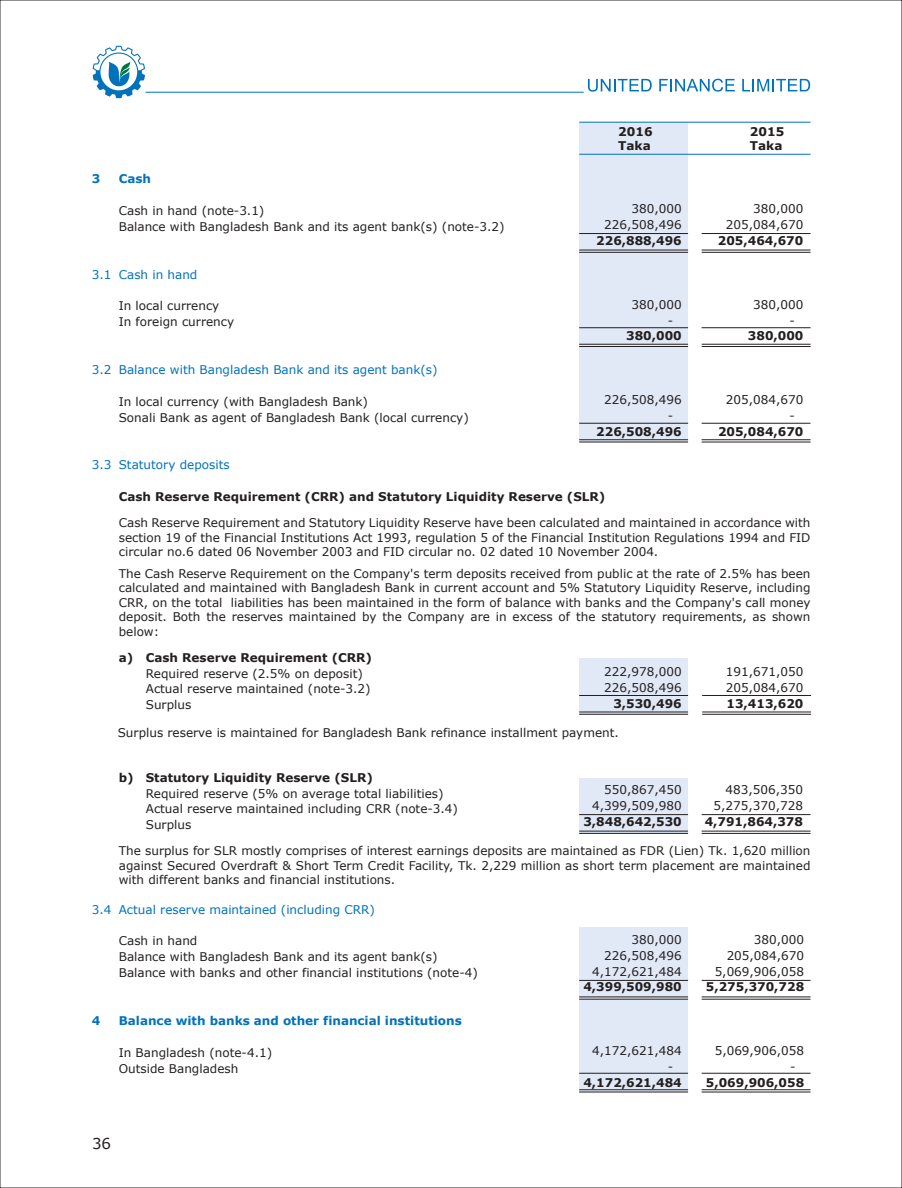
<style>
.page{position:relative;width:902px;height:1188px;background:#fff}
.page>*{position:absolute;margin:0;border:0;box-sizing:border-box;transform-origin:0 0}
.t1{font:15px "Verdana";color:#231f20}
.t2{font:12px/15.9px "Verdana";color:#231f20}
.t3{font:700 12px/14.4px "Verdana";color:#231f20}
.t4{font:12px "Verdana";color:#0072bc}
.t5{font:700 12px "Verdana";color:#0072bc}
</style>
<div class="page">
<div style="left:579px;top:122px;width:109px;height:320px;background:#e1e8f6"></div>
<hr style="left:579px;top:233px;width:109px;height:1px;background:#231f20">
<hr style="left:579px;top:250px;width:109px;height:1px;background:#231f20">
<hr style="left:579px;top:252px;width:109px;height:1px;background:#231f20">
<hr style="left:579px;top:327px;width:109px;height:1px;background:#231f20">
<hr style="left:579px;top:344px;width:109px;height:1px;background:#231f20">
<hr style="left:579px;top:346px;width:109px;height:1px;background:#231f20">
<hr style="left:579px;top:423px;width:109px;height:1px;background:#231f20">
<hr style="left:579px;top:439px;width:109px;height:1px;background:#231f20">
<hr style="left:579px;top:442px;width:109px;height:1px;background:#231f20">
<div style="left:579px;top:928px;width:109px;height:164px;background:#e1e8f6"></div>
<hr style="left:579px;top:980px;width:109px;height:1px;background:#231f20">
<hr style="left:579px;top:997px;width:109px;height:1px;background:#231f20">
<hr style="left:579px;top:999px;width:109px;height:1px;background:#231f20">
<hr style="left:579px;top:1073px;width:109px;height:1px;background:#231f20">
<hr style="left:579px;top:1089px;width:109px;height:1px;background:#231f20">
<hr style="left:579px;top:1092px;width:109px;height:1px;background:#231f20">
<hr style="left:579px;top:154px;width:231px;height:1px;background:#0072bc">
<hr style="left:579px;top:122px;width:231px;height:1px;background:#0072bc">
<hr style="left:701px;top:233px;width:109px;height:1px;background:#231f20">
<hr style="left:701px;top:250px;width:109px;height:1px;background:#231f20">
<hr style="left:701px;top:252px;width:109px;height:1px;background:#231f20">
<hr style="left:701px;top:327px;width:109px;height:1px;background:#231f20">
<hr style="left:701px;top:344px;width:109px;height:1px;background:#231f20">
<hr style="left:701px;top:346px;width:109px;height:1px;background:#231f20">
<hr style="left:701px;top:423px;width:109px;height:1px;background:#231f20">
<hr style="left:701px;top:439px;width:109px;height:1px;background:#231f20">
<hr style="left:701px;top:442px;width:109px;height:1px;background:#231f20">
<div style="left:579px;top:659px;width:109px;height:55px;background:#e1e8f6"></div>
<hr style="left:579px;top:695px;width:109px;height:1px;background:#231f20">
<hr style="left:579px;top:712px;width:109px;height:1px;background:#231f20">
<hr style="left:579px;top:714px;width:109px;height:1px;background:#231f20">
<hr style="left:702px;top:695px;width:109px;height:1px;background:#231f20">
<hr style="left:702px;top:712px;width:109px;height:1px;background:#231f20">
<hr style="left:702px;top:714px;width:109px;height:1px;background:#231f20">
<div style="left:579px;top:778px;width:109px;height:55px;background:#e1e8f6"></div>
<hr style="left:579px;top:814px;width:109px;height:1px;background:#231f20">
<hr style="left:579px;top:831px;width:109px;height:1px;background:#231f20">
<hr style="left:579px;top:833px;width:109px;height:1px;background:#231f20">
<hr style="left:701px;top:814px;width:109px;height:1px;background:#231f20">
<hr style="left:701px;top:831px;width:109px;height:1px;background:#231f20">
<hr style="left:701px;top:833px;width:109px;height:1px;background:#231f20">
<hr style="left:701px;top:980px;width:109px;height:1px;background:#231f20">
<hr style="left:701px;top:997px;width:109px;height:1px;background:#231f20">
<hr style="left:701px;top:999px;width:109px;height:1px;background:#231f20">
<hr style="left:701px;top:1073px;width:109px;height:1px;background:#231f20">
<hr style="left:701px;top:1089px;width:109px;height:1px;background:#231f20">
<hr style="left:701px;top:1092px;width:109px;height:1px;background:#231f20">
<hr style="left:146px;top:92px;width:438px;height:1px;background:#0072bc">
<svg style="left:93px;top:46px;width:52px;height:52px"></svg>
<svg style="left:588px;top:79px;width:64px;height:13px"></svg>
<svg style="left:659px;top:79px;width:76px;height:13px"></svg>
<svg style="left:742px;top:79px;width:68px;height:12px"></svg>
<p class="t3" style="left:618px;top:124px;width:36px">2016<br>Taka</p>
<p class="t3" style="left:750px;top:124px;width:36px">2015<br>Taka</p>
<p class="t5" style="left:92px;top:170px;width:10px">3</p>
<p class="t5" style="left:119px;top:170px;width:34px">Cash</p>
<p class="t2" style="left:119px;top:202px;width:387px">Cash in hand (note-3.1)<br>Balance with Bangladesh Bank and its agent bank(s) (note-3.2)</p>
<p class="t4" style="left:92px;top:266px;width:107px">3.1 Cash in hand</p>
<p class="t2" style="left:119px;top:298px;width:117px">In local currency<br>In foreign currency</p>
<p class="t4" style="left:92px;top:361px;width:347px">3.2 Balance with Bangladesh Bank and its agent bank(s)</p>
<p class="t2" style="left:119px;top:393px;width:352px">In local currency (with Bangladesh Bank)<br>Sonali Bank as agent of Bangladesh Bank (local currency)</p>
<p class="t4" style="left:92px;top:457px;width:139px">3.3 Statutory deposits</p>
<p class="t3" style="left:119px;top:489px;width:488px">Cash Reserve Requirement (CRR) and Statutory Liquidity Reserve (SLR)</p>
<p class="t2" style="left:119px;top:516px;width:693px;line-height:14.4px;text-align:justify">Cash Reserve Requirement and Statutory Liquidity Reserve have been calculated and maintained in accordance with section 19 of the Financial Institutions Act 1993, regulation 5 of the Financial Institution Regulations 1994 and FID circular no.6 dated 06 November 2003 and FID circular no. 02 dated 10 November 2004.</p>
<p class="t2" style="left:119px;top:566px;width:693px;line-height:14.4px;text-align:justify">The Cash Reserve Requirement on the Company's term deposits received from public at the rate of 2.5% has been calculated and maintained with Bangladesh Bank in current account and 5% Statutory Liquidity Reserve, including CRR, on the total liabilities has been maintained in the form of balance with banks and the Company's call money deposit. Both the reserves maintained by the Company are in excess of the statutory requirements, as shown below:</p>
<p class="t2" style="left:604px;top:201px;width:79px;text-align:right">380,000<br>226,508,496</p>
<p class="t3" style="left:596px;top:233px;width:87px">226,888,496</p>
<p class="t2" style="left:726px;top:201px;width:79px;text-align:right">380,000<br>205,084,670</p>
<p class="t3" style="left:718px;top:233px;width:87px">205,464,670</p>
<p class="t2" style="left:668px;top:296px;width:15px;text-indent:-36px">380,000 -</p>
<p class="t3" style="left:626px;top:329px;width:57px">380,000</p>
<p class="t2" style="left:789px;top:296px;width:15px;text-indent:-36px">380,000 -</p>
<p class="t3" style="left:748px;top:329px;width:57px">380,000</p>
<p class="t2" style="left:668px;top:392px;width:15px;text-indent:-64px">226,508,496 -</p>
<p class="t3" style="left:596px;top:424px;width:87px">226,508,496</p>
<p class="t2" style="left:789px;top:392px;width:15px;text-indent:-64px">205,084,670 -</p>
<p class="t3" style="left:718px;top:424px;width:87px">205,084,670</p>
<p class="t3" style="left:119px;top:650px;width:255px">a) Cash Reserve Requirement (CRR)</p>
<p class="t2" style="left:146px;top:665px;width:226px">Required reserve (2.5% on deposit)<br>Actual reserve maintained (note-3.2)<br>Surplus</p>
<p class="t2" style="left:604px;top:663px;width:79px">222,978,000<br>226,508,496</p>
<p class="t3" style="left:613px;top:696px;width:70px">3,530,496</p>
<p class="t2" style="left:118px;top:725px;width:503px">Surplus reserve is maintained for Bangladesh Bank refinance installment payment.</p>
<p class="t3" style="left:119px;top:770px;width:256px">b) Statutory Liquidity Reserve (SLR)</p>
<p class="t2" style="left:146px;top:785px;width:314px">Required reserve (5% on average total liabilities)<br>Actual reserve maintained including CRR (note-3.4)<br>Surplus</p>
<p class="t2" style="left:592px;top:782px;width:91px;text-align:right">550,867,450<br>4,399,509,980</p>
<p class="t3" style="left:583px;top:814px;width:100px">3,848,642,530</p>
<p class="t2" style="left:726px;top:663px;width:79px">191,671,050<br>205,084,670</p>
<p class="t3" style="left:726px;top:696px;width:78px">13,413,620</p>
<p class="t2" style="left:713px;top:782px;width:91px;text-align:right">483,506,350<br>5,275,370,728</p>
<p class="t3" style="left:705px;top:814px;width:100px">4,791,864,378</p>
<p class="t2" style="left:119px;top:843px;width:693px;line-height:14.4px;text-align:justify">The surplus for SLR mostly comprises of interest earnings deposits are maintained as FDR (Lien) Tk. 1,620 million against Secured Overdraft &amp; Short Term Credit Facility, Tk. 2,229 million as short term placement are maintained with different banks and financial institutions.</p>
<p class="t4" style="left:92px;top:901px;width:285px">3.4 Actual reserve maintained (including CRR)</p>
<p class="t2" style="left:119px;top:933px;width:361px">Cash in hand<br>Balance with Bangladesh Bank and its agent bank(s)<br>Balance with banks and other financial institutions (note-4)</p>
<p class="t5" style="left:92px;top:1012px;width:10px">4</p>
<p class="t5" style="left:119px;top:1012px;width:344px">Balance with banks and other financial institutions</p>
<p class="t2" style="left:119px;top:1044px;width:155px">In Bangladesh (note-4.1)<br>Outside Bangladesh</p>
<p class="t1" style="left:92px;top:1133px;width:21px">36</p>
<p class="t2" style="left:592px;top:931px;width:91px;text-align:right">380,000<br>226,508,496<br>4,172,621,484</p>
<p class="t3" style="left:583px;top:980px;width:100px">4,399,509,980</p>
<p class="t2" style="left:668px;top:1043px;width:15px;text-indent:-76px">4,172,621,484 -</p>
<p class="t3" style="left:583px;top:1075px;width:100px">4,172,621,484</p>
<p class="t2" style="left:715px;top:931px;width:91px;text-align:right">380,000<br>205,084,670<br>5,069,906,058</p>
<p class="t3" style="left:706px;top:980px;width:100px">5,275,370,728</p>
<p class="t2" style="left:790px;top:1043px;width:15px;text-indent:-75px">5,069,906,058 -</p>
<p class="t3" style="left:706px;top:1075px;width:100px">5,069,906,058</p>
</div>
